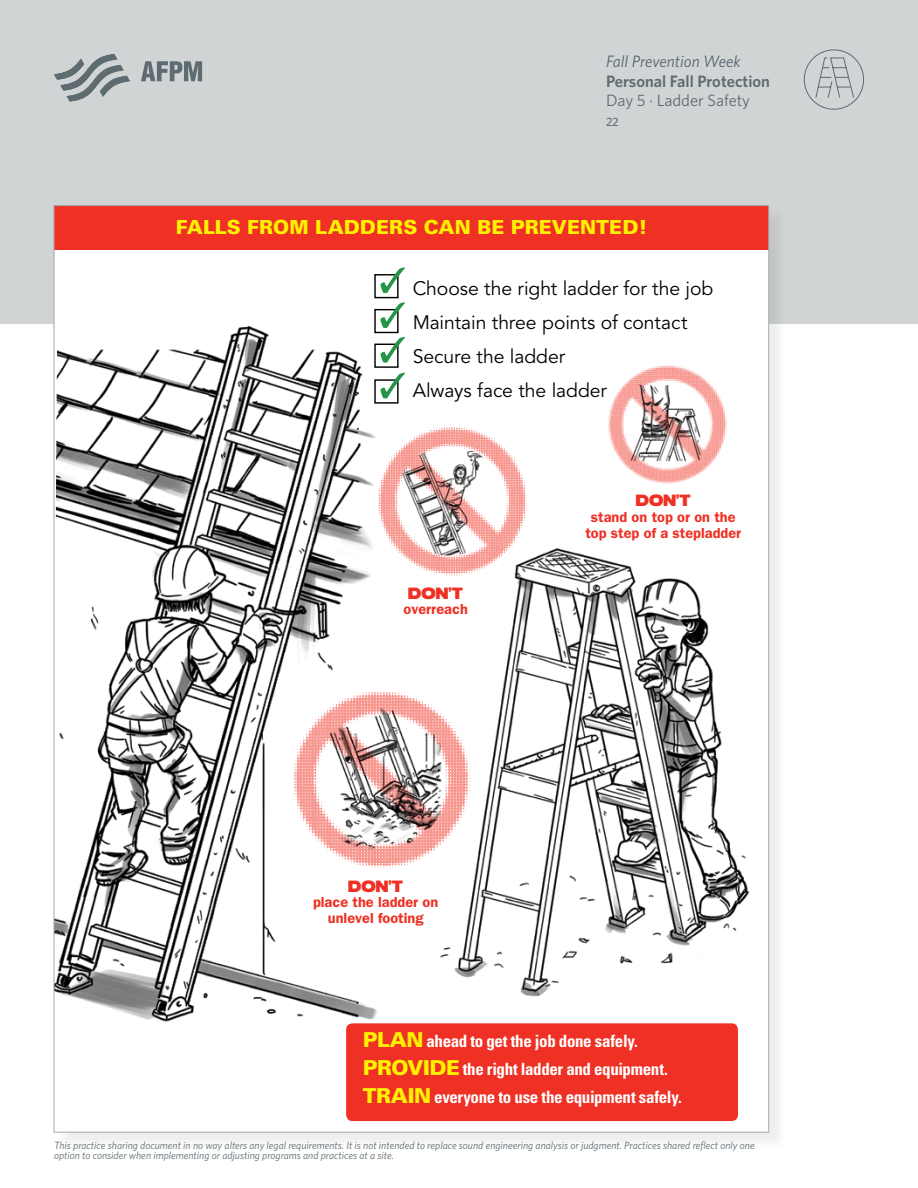
<style>
.page{position:relative;width:918px;height:1188px;background:#fff}
.page>*{position:absolute;margin:0;border:0;box-sizing:border-box;transform-origin:0 0}
.t1{font:19.35px/33.9px "Avenir";letter-spacing:-.005em;color:#000}
.t2{font:900 19.35px "Univers";letter-spacing:.005em;color:#fff200}
.t3{font:700 condensed 16.95px/27.9px "Univers";letter-spacing:-.02em;color:#fff}
.t4{font:600 16.5px "Whitney";color:#5e6b70}
.t5{font:italic 16.5px "Whitney";color:#53626f}
.t6{font:16.5px "Whitney";color:#5e6b70}
.t7{font:600 14.55px/15.8px "Franklin Gothic";color:#ee3124;text-align:center}
.t8{font:14.55px "Boris Black Bloxx";color:#ee3124}
.t9{font:500 12px "Whitney";color:#5e6b70}
.t10{font:italic 10.5px/10.5px "Whitney";color:#5e6b70}
.s1{font-weight:900;font-stretch:normal;font-size:20.55px;color:#fff200}
</style>
<div class="page">
<div style="left:0;top:0;width:918px;height:324px;background:#d1d4d4"></div>
<svg style="left:54px;top:54px;width:76px;height:48px"></svg>
<svg style="left:141px;top:61px;width:61px;height:20px"></svg>
<svg style="left:803px;top:49px;width:61px;height:61px"></svg>
<div style="left:56px;top:208px;width:732px;height:943px;background:#000;opacity:.07"></div>
<div style="left:54px;top:206px;width:715px;height:926px;background:#fff"></div>
<img style="left:608px;top:365px;width:119px;height:119px">
<img style="left:440px;top:548px;width:310px;height:449px">
<img style="left:56px;top:320px;width:343px;height:702px">
<img style="left:288px;top:687px;width:186px;height:186px">
<div style="left:374px;top:274px;width:25px;height:24px;border:1px solid #000"></div>
<div style="left:374px;top:309px;width:25px;height:24px;border:1px solid #000"></div>
<div style="left:374px;top:344px;width:25px;height:24px;border:1px solid #000"></div>
<div style="left:374px;top:379px;width:25px;height:25px;border:1px solid #000"></div>
<svg style="left:381px;top:267px;width:24px;height:26px"></svg>
<svg style="left:381px;top:302px;width:24px;height:26px"></svg>
<svg style="left:381px;top:337px;width:24px;height:26px"></svg>
<svg style="left:381px;top:373px;width:24px;height:25px"></svg>
<div style="left:346px;top:1023px;width:392px;height:98px;background:#ee3124;border-radius:6px"></div>
<img style="left:370px;top:418px;width:166px;height:166px">
<div style="left:54px;top:206px;width:715px;height:44px;background:#ee3124"></div>
<h3 class="t5" style="left:606px;top:51px;width:136px">Fall Prevention Week</h3>
<h3 class="t4" style="left:606px;top:70px;width:166px">Personal Fall Protection</h3>
<h3 class="t6" style="left:606px;top:90px;width:146px">Day 5 · Ladder Safety</h3>
<p class="t9" style="left:606px;top:114px;width:14px">22</p>
<h1 class="t2" style="left:176px;top:215px;width:473px">FALLS FROM LADDERS CAN BE PREVENTED!</h1>
<h1 class="t1" style="left:413px;top:272px;width:302px">Choose the right ladder for the job<br>Maintain three points of contact<br>Secure the ladder<br>Always face the ladder</h1>
<h3 class="t8" style="left:408px;top:582px;width:56px">DON’T</h3>
<h3 class="t7" style="left:404px;top:601px;width:66px">overreach</h3>
<h3 class="t8" style="left:348px;top:875px;width:56px">DON’T</h3>
<h3 class="t7" style="left:313px;top:894px;width:127px">place the ladder on unlevel footing</h3>
<h3 class="t8" style="left:636px;top:489px;width:56px">DON’T</h3>
<h3 class="t7" style="left:585px;top:509px;width:157px">stand on top or on the top step of a stepladder</h3>
<h2 class="t3" style="left:363px;top:1027px;width:321px"><span class="s1">PLAN</span> ahead to get the job done safely.<br><span class="s1">PROVIDE</span> the right ladder and equipment.<br><span class="s1">TRAIN</span> everyone to use the equipment safely.</h2>
<p class="t10" style="left:54px;top:1140px;width:702px">This practice sharing document in no way alters any legal requirements. It is not intended to replace sound engineering analysis or judgment. Practices shared reflect only one option to consider when implementing or adjusting programs and practices at a site.</p>
</div>
